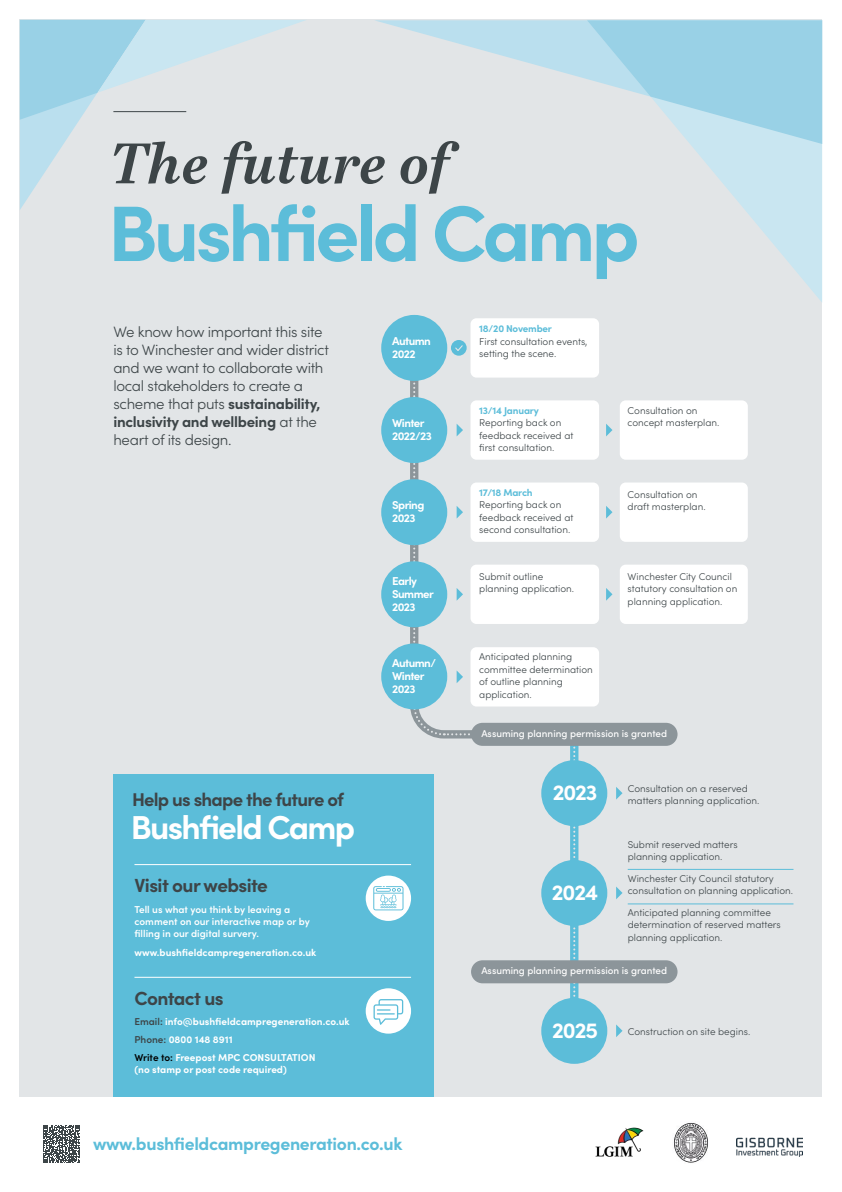
<style>
.page{position:relative;width:842px;height:1192px;background:#fff}
.page>*{position:absolute;margin:0;border:0;box-sizing:border-box;transform-origin:0 0}
.t1{font:700 78.75px "Sofia Pro";letter-spacing:-.05em;color:#5cbdd9}
.t2{font:italic 700 56.2px "Bressay";color:#3d4548}
.t3{font:700 33.2px "Sofia Pro";letter-spacing:-.05em;color:#fff}
.t4{font:700 21.9px "Sofia Pro";letter-spacing:-.05em;color:#fff}
.t5{font:700 19px "Sofia Pro";letter-spacing:-.03em;color:#3d4548}
.t6{font:700 18.5px "Sofia Pro";letter-spacing:-.04em;color:#3d4548}
.t7{font:700 17.65px "Sofia Pro";letter-spacing:-.02em;color:#5cbdd9}
.t8{font:300 15px/18px "Sofia Pro";letter-spacing:-.02em;color:#3d4548}
.t9{font:700 11.5px/13.2px "Sofia Pro";letter-spacing:-.05em;color:#fff}
.t10{font:700 10px/17.6px "Sofia Pro";color:#fff}
.t11{font:600 10px/12px "Sofia Pro";color:#fff}
.t12{font:300 9.9px/12.5px "Sofia Pro";color:#3d4548}
.t13{font:500 9.9px "Sofia Pro";color:#fff}
.t14{font:700 9.9px "Sofia Pro";letter-spacing:-.02em;color:#5cbdd9}
.s1{font-weight:700}
.s2{font-weight:600;color:#3d4548}
.s3{font-weight:600;color:#000}
</style>
<div class="page">
<img style="left:595px;top:1127px;width:49px;height:30px">
<img style="left:674px;top:1123px;width:34px;height:40px">
<img style="left:736px;top:1137px;width:66px;height:19px">
<div style="left:20px;top:20px;width:802px;height:1077px;background:#e2e5e7"></div>
<svg style="left:20px;top:20px;width:285px;height:190px"></svg>
<svg style="left:375px;top:20px;width:212px;height:59px"></svg>
<svg style="left:690px;top:144px;width:132px;height:158px;fill:#cee5ee"></svg>
<svg style="left:587px;top:20px;width:235px;height:124px"></svg>
<svg style="left:43px;top:1125px;width:37px;height:38px"></svg>
<div style="left:113px;top:775px;width:321px;height:322px;background:#5cbdd9"></div>
<div style="left:620px;top:400px;width:128px;height:60px;background:#fff;border-radius:6px"></div>
<div style="left:620px;top:483px;width:128px;height:59px;background:#fff;border-radius:6px"></div>
<div style="left:620px;top:565px;width:128px;height:59px;background:#fff;border-radius:6px"></div>
<div style="left:381px;top:315px;width:66px;height:66px;background:#5cbdd9;border-radius:50%"></div>
<div style="left:381px;top:397px;width:66px;height:66px;background:#5cbdd9;border-radius:50%"></div>
<div style="left:381px;top:479px;width:66px;height:66px;background:#5cbdd9;border-radius:50%"></div>
<div style="left:541px;top:998px;width:66px;height:66px;background:#5cbdd9;border-radius:50%"></div>
<div style="left:381px;top:561px;width:66px;height:66px;background:#5cbdd9;border-radius:50%"></div>
<div style="left:381px;top:643px;width:66px;height:66px;background:#5cbdd9;border-radius:50%"></div>
<div style="left:471px;top:723px;width:206px;height:23px;background:#8c959a;border-radius:12px"></div>
<div style="left:471px;top:960px;width:206px;height:23px;background:#8c959a;border-radius:12px"></div>
<hr style="left:628px;top:869px;width:165px;height:1px;background:#5cbdd9">
<hr style="left:628px;top:904px;width:165px;height:1px;background:#5cbdd9">
<hr style="left:113px;top:111px;width:73px;height:1px;background:#3d4548">
<hr style="left:134px;top:977px;width:277px;height:1px;background:#fff">
<hr style="left:134px;top:864px;width:277px;height:1px;background:#fff">
<div style="left:366px;top:988px;width:45px;height:46px;background:#fff;border-radius:50%"></div>
<svg style="left:373px;top:999px;width:30px;height:26px"></svg>
<div style="left:366px;top:876px;width:45px;height:45px;background:#fff;border-radius:50%"></div>
<svg style="left:373px;top:886px;width:30px;height:24px"></svg>
<svg style="left:412px;top:319px;width:257px;height:718px"></svg>
<h2 class="t2" style="left:109px;top:129px;width:341px">The future of</h2>
<h1 class="t1" style="left:108px;top:173px;width:534px">Bushfield Camp</h1>
<h3 class="t8" style="left:113px;top:322px;width:217px">We know how important this site is to Winchester and wider district and we want to collaborate with local stakeholders to create a scheme that puts <span class="s1">sustainability, inclusivity and wellbeing</span> at the heart of its design.</h3>
<p class="t9" style="left:392px;top:333px;width:40px">Autumn<br>2022</p>
<p class="t9" style="left:392px;top:415px;width:41px">Winter<br>2022/23</p>
<p class="t9" style="left:392px;top:497px;width:34px">Spring<br>2023</p>
<p class="t9" style="left:392px;top:573px;width:43px">Early<br>Summer<br>2023</p>
<p class="t9" style="left:392px;top:655px;width:45px">Autumn/<br>Winter<br>2023</p>
<h3 class="t6" style="left:132px;top:785px;width:213px">Help us shape the future of</h3>
<h3 class="t3" style="left:131px;top:801px;width:226px">Bushfield Camp</h3>
<h3 class="t5" style="left:134px;top:871px;width:135px">Visit our website</h3>
<p class="t11" style="left:134px;top:902px;width:177px">Tell us what you think by leaving a comment on our interactive map or by filling in our digital survery.</p>
<p class="t10" style="left:134px;top:943px;width:183px">www.bushfieldcampregeneration.co.uk</p>
<h3 class="t5" style="left:134px;top:983px;width:91px">Contact us</h3>
<p class="t10" style="left:134px;top:1012px;width:217px"><span class="s2">Email:</span> info@bushfieldcampregeneration.co.uk<br><span class="s2">Phone:</span> 0800 148 8911<br><span class="s3">Write to:</span> Freepost MPC CONSULTATION</p>
<p class="t10" style="left:134px;top:1059px;width:154px">(no stamp or post code required)</p>
<h3 class="t7" style="left:93px;top:1130px;width:311px">www.bushfieldcampregeneration.co.uk</h3>
<p class="t14" style="left:479px;top:321px;width:74px">18/20 November</p>
<p class="t12" style="left:479px;top:334px;width:110px">First consultation events, setting the scene.</p>
<p class="t14" style="left:479px;top:403px;width:61px">13/14 January</p>
<p class="t12" style="left:479px;top:416px;width:96px">Reporting back on feedback received at first consultation.</p>
<p class="t12" style="left:628px;top:404px;width:93px">Consultation on concept masterplan.</p>
<p class="t14" style="left:479px;top:485px;width:55px">17/18 March</p>
<p class="t12" style="left:479px;top:498px;width:96px">Reporting back on feedback received at second consultation.</p>
<p class="t12" style="left:628px;top:488px;width:80px">Consultation on draft masterplan.</p>
<p class="t12" style="left:479px;top:570px;width:96px">Submit outline planning application.</p>
<p class="t12" style="left:628px;top:570px;width:111px">Winchester City Council statutory consultation on planning application.</p>
<p class="t12" style="left:479px;top:650px;width:115px">Anticipated planning committee determination of outline planning application.</p>
<p class="t13" style="left:481px;top:726px;width:187px">Assuming planning permission is granted</p>
<h3 class="t4" style="left:553px;top:776px;width:46px">2023</h3>
<h3 class="t4" style="left:552px;top:876px;width:48px">2024</h3>
<p class="t12" style="left:628px;top:781px;width:133px">Consultation on a reserved matters planning application.</p>
<p class="t12" style="left:628px;top:838px;width:111px">Submit reserved matters planning application.</p>
<p class="t12" style="left:628px;top:871px;width:167px">Winchester City Council statutory consultation on planning application.</p>
<p class="t12" style="left:628px;top:905px;width:155px">Anticipated planning committee determination of reserved matters planning application.</p>
<p class="t13" style="left:481px;top:963px;width:187px">Assuming planning permission is granted</p>
<h3 class="t4" style="left:552px;top:1014px;width:47px">2025</h3>
<p class="t12" style="left:628px;top:1025px;width:124px">Construction on site begins.</p>
</div>
